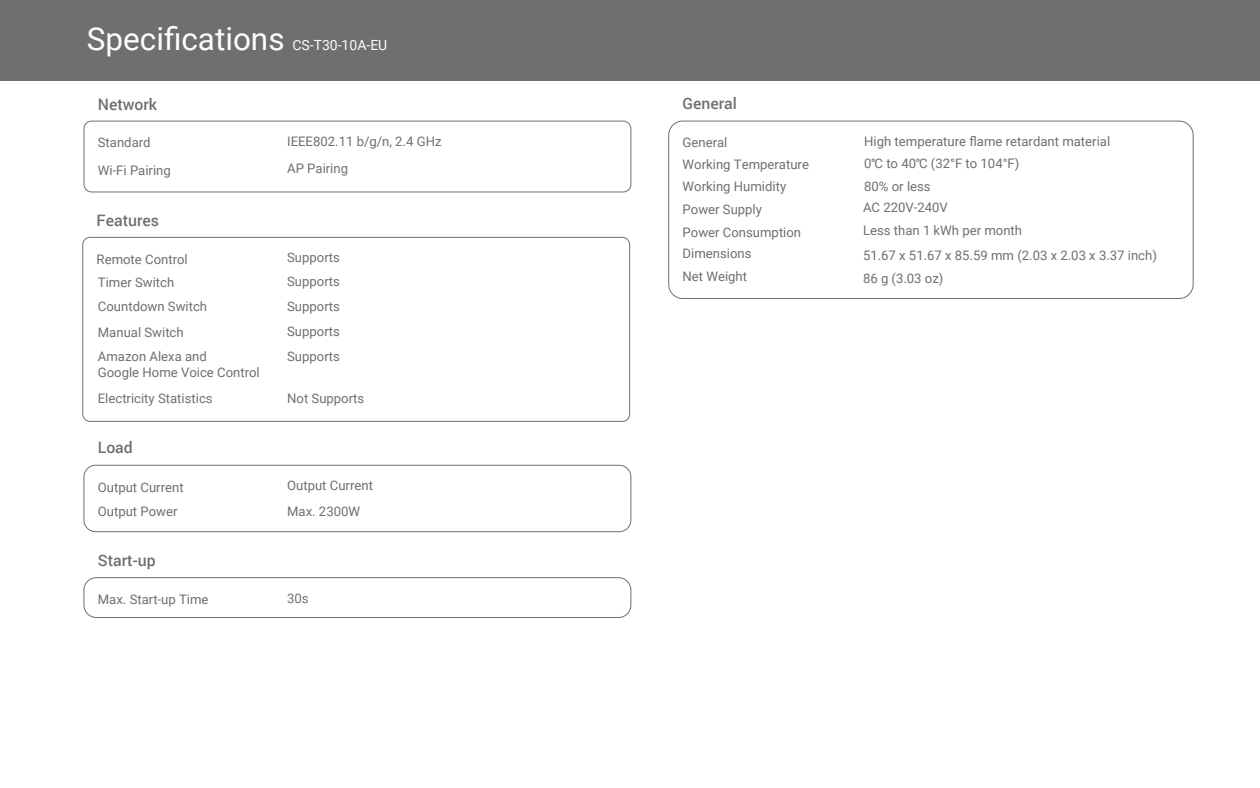
<style>
.page{position:relative;width:1260px;height:788px;background:#fff}
.page>*{position:absolute;margin:0;border:0;box-sizing:border-box;transform-origin:0 0}
.t1{font:31.5px "Roboto";color:#fcfdfd}
.t2{font:500 15.75px "Roboto";color:#706f70}
.t3{font:14px "Roboto";color:#fcfdfd}
.t4{font:13.12px/15.8px "Roboto";color:#706f70}
</style>
<div class="page">
<div style="left:0;top:0;width:1260px;height:80px;background:#706f70"></div>
<div style="left:84px;top:465px;width:547px;height:67px;border:1px solid #706f70;border-radius:12px"></div>
<div style="left:84px;top:577px;width:547px;height:41px;border:1px solid #706f70;border-radius:12px"></div>
<div style="left:84px;top:121px;width:547px;height:71px;border:1px solid #706f70;border-radius:8px"></div>
<div style="left:83px;top:237px;width:547px;height:184px;border:1px solid #706f70;border-radius:7px"></div>
<div style="left:668px;top:120px;width:526px;height:179px;border:1px solid #706f70;border-radius:14px"></div>
<h1 class="t1" style="left:87px;top:16px;width:199px">Specifications</h1>
<p class="t3" style="left:292px;top:39px;width:96px">CS-T30-10A-EU</p>
<p class="t2" style="left:98px;top:98px;width:61px">Network</p>
<p class="t4" style="left:98px;top:136px;width:54px">Standard</p>
<p class="t4" style="left:287px;top:135px;width:156px">IEEE802.11 b/g/n, 2.4 GHz</p>
<p class="t4" style="left:98px;top:163px;width:75px">Wi-Fi Pairing</p>
<p class="t4" style="left:287px;top:162px;width:62px">AP Pairing</p>
<p class="t2" style="left:97px;top:214px;width:64px">Features</p>
<p class="t4" style="left:97px;top:252px;width:93px">Remote Control</p>
<p class="t4" style="left:287px;top:251px;width:54px">Supports</p>
<p class="t4" style="left:98px;top:275px;width:78px">Timer Switch</p>
<p class="t4" style="left:287px;top:274px;width:54px">Supports</p>
<p class="t4" style="left:98px;top:299px;width:111px">Countdown Switch</p>
<p class="t4" style="left:287px;top:299px;width:54px">Supports</p>
<p class="t4" style="left:98px;top:325px;width:87px">Manual Switch</p>
<p class="t4" style="left:287px;top:324px;width:54px">Supports</p>
<p class="t4" style="left:98px;top:350px;width:163px">Amazon Alexa and<br>Google Home Voice Control</p>
<p class="t4" style="left:287px;top:350px;width:54px">Supports</p>
<p class="t4" style="left:98px;top:391px;width:116px">Electricity Statistics</p>
<p class="t4" style="left:287px;top:391px;width:79px">Not Supports</p>
<p class="t2" style="left:98px;top:441px;width:36px">Load</p>
<p class="t4" style="left:98px;top:480px;width:87px">Output Current</p>
<p class="t4" style="left:287px;top:479px;width:87px">Output Current</p>
<p class="t4" style="left:98px;top:504px;width:81px">Output Power</p>
<p class="t4" style="left:287px;top:504px;width:74px">Max. 2300W</p>
<p class="t2" style="left:98px;top:553px;width:59px">Start-up</p>
<p class="t4" style="left:98px;top:592px;width:112px">Max. Start-up Time</p>
<p class="t4" style="left:287px;top:591px;width:23px">30s</p>
<p class="t2" style="left:683px;top:97px;width:56px">General</p>
<p class="t4" style="left:683px;top:136px;width:46px">General</p>
<p class="t4" style="left:864px;top:133px;width:247px">High temperature flame retardant material</p>
<p class="t4" style="left:683px;top:158px;width:128px">Working Temperature</p>
<p class="t4" style="left:864px;top:155px;width:157px">0℃ to 40℃ (32°F to 104°F)</p>
<p class="t4" style="left:683px;top:180px;width:105px">Working Humidity</p>
<p class="t4" style="left:864px;top:180px;width:68px">80% or less</p>
<p class="t4" style="left:683px;top:202px;width:81px">Power Supply</p>
<p class="t4" style="left:863px;top:201px;width:86px">AC 220V-240V</p>
<p class="t4" style="left:683px;top:225px;width:120px">Power Consumption</p>
<p class="t4" style="left:863px;top:224px;width:161px">Less than 1 kWh per month</p>
<p class="t4" style="left:683px;top:247px;width:70px">Dimensions</p>
<p class="t4" style="left:863px;top:247px;width:295px">51.67 x 51.67 x 85.59 mm (2.03 x 2.03 x 3.37 inch)</p>
<p class="t4" style="left:683px;top:270px;width:66px">Net Weight</p>
<p class="t4" style="left:863px;top:270px;width:82px">86 g (3.03 oz)</p>
</div>
